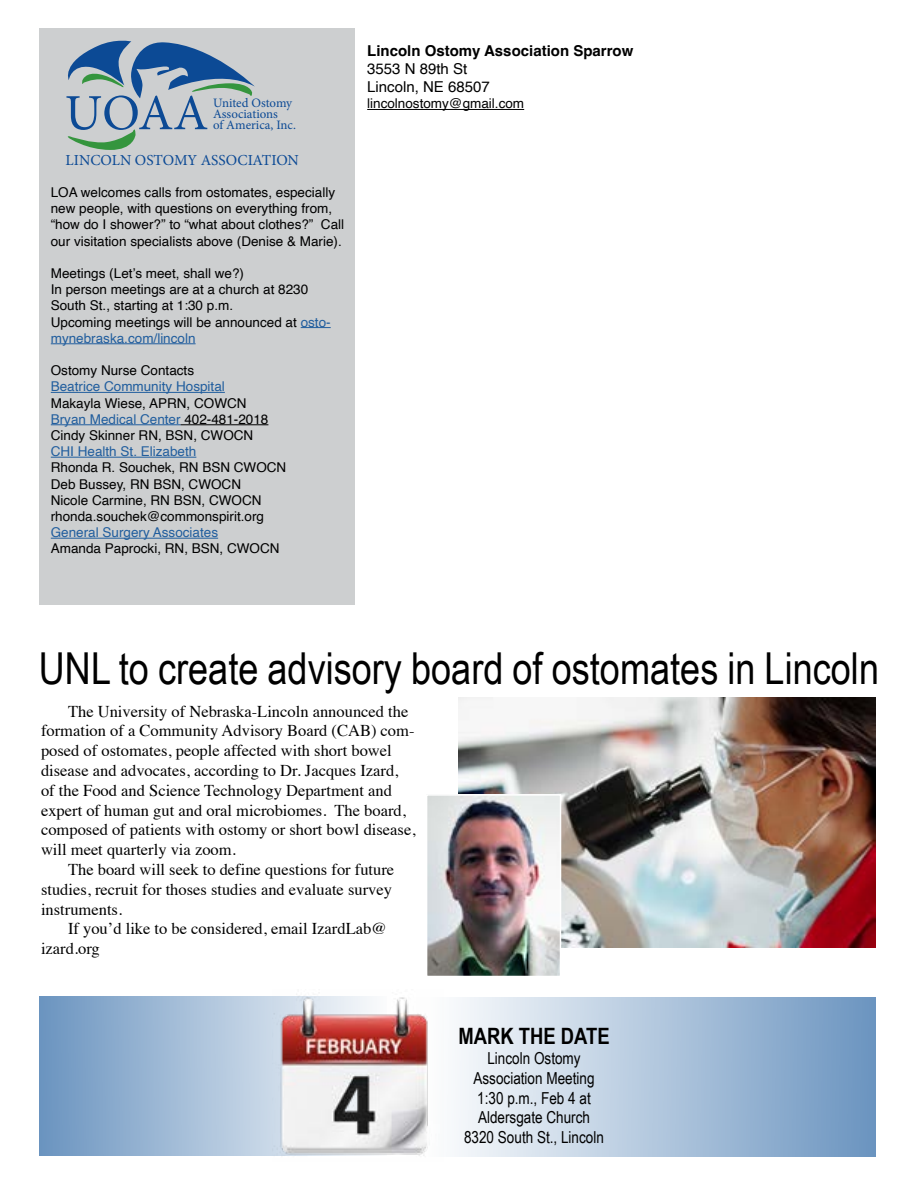
<style>
.page{position:relative;width:918px;height:1188px;background:#fff}
.page>*{position:absolute;margin:0;border:0;box-sizing:border-box;transform-origin:0 0}
.t1{font:50.7px "Minion Pro";color:#0c4a95}
.t2{font:44.1px "Arial Narrow";color:#000}
.t3{font:700 22.5px "Arial Narrow";color:#000}
.t4{font:16.5px/19.8px "Times";color:#000}
.t5{font:16.5px/19.8px "Arial Narrow";color:#000;text-align:center}
.t6{font:15.3px "Minion Pro";color:#0c4a95}
.t7{font:700 15px "Helvetica";color:#000}
.t8{font:15px/18px "Helvetica";color:#000}
.t9{font:13.5px/16.2px "Helvetica";color:#000}
.t10{font:13.5px "Helvetica";color:#215e9e}
.t11{font:12.9px/11.2px "Minion Pro";letter-spacing:-.005em;color:#0c4a95}
.s1{color:#215e9e}
</style>
<div class="page">
<div style="left:406px;top:997px;width:469px;height:160px;background:linear-gradient(to right,#fff,#6b94c0)"></div>
<svg style="left:39px;top:996px;width:233px;height:160px;background:#9ab6d3"></svg>
<img style="left:459px;top:698px;width:417px;height:249px">
<div style="left:39px;top:28px;width:315px;height:577px;background:#cdcfd0"></div>
<hr style="left:367px;top:109px;width:157px;height:1px;background:#000">
<svg style="left:67px;top:130px;width:68px;height:20px"></svg>
<svg style="left:68px;top:40px;width:187px;height:58px"></svg>
<img style="left:429px;top:797px;width:129px;height:177px">
<div style="left:426px;top:794px;width:135px;height:183px;border:2px solid #fff"></div>
<hr style="left:301px;top:327px;width:30px;height:1px;background:#215e9e">
<hr style="left:51px;top:343px;width:145px;height:1px;background:#215e9e">
<hr style="left:51px;top:392px;width:174px;height:1px;background:#215e9e">
<hr style="left:51px;top:424px;width:130px;height:1px;background:#215e9e">
<hr style="left:181px;top:424px;width:87px;height:1px;background:#000">
<hr style="left:51px;top:457px;width:145px;height:1px;background:#215e9e">
<hr style="left:51px;top:538px;width:167px;height:1px;background:#215e9e">
<img style="left:272px;top:996px;width:172px;height:161px">
<p class="t7" style="left:367px;top:42px;width:268px">Lincoln Ostomy Association Sparrow</p>
<p class="t8" style="left:367px;top:60px;width:124px">3553 N 89th St<br>Lincoln, NE 68507</p>
<h1 class="t1" style="left:65px;top:79px;width:145px">UOAA</h1>
<p class="t11" style="left:213px;top:97px;width:81px">United Ostomy</p>
<p class="t9" style="left:367px;top:96px;width:158px">lincolnostomy@gmail.com</p>
<p class="t11" style="left:213px;top:108px;width:84px">Associations<br>of America, Inc.</p>
<p class="t6" style="left:66px;top:150px;width:235px">LINCOLN OSTOMY ASSOCIATION</p>
<p class="t9" style="left:51px;top:185px;width:295px">LOA welcomes calls from ostomates, especially new people, with questions on everything from, “how do I shower?” to “what about clothes?” Call our visitation specialists above (Denise &amp; Marie).</p>
<p class="t9" style="left:51px;top:266px;width:281px">Meetings (Let’s meet, shall we?)<br>In person meetings are at a church at 8230<br>South St., starting at 1:30 p.m.<br>Upcoming meetings will be announced at <span class="s1">osto&shy;mynebraska.com/lincoln</span></p>
<p class="t9" style="left:51px;top:363px;width:145px">Ostomy Nurse Contacts</p>
<p class="t10" style="left:51px;top:376px;width:176px">Beatrice Community Hospital</p>
<p class="t9" style="left:51px;top:395px;width:219px">Makayla Wiese, APRN, COWCN<br><span class="s1">Bryan Medical Center</span> 402-481-2018<br>Cindy Skinner RN, BSN, CWOCN</p>
<p class="t10" style="left:51px;top:441px;width:147px">CHI Health St. Elizabeth</p>
<p class="t9" style="left:51px;top:460px;width:237px">Rhonda R. Souchek, RN BSN CWOCN<br>Deb Bussey, RN BSN, CWOCN<br>Nicole Carmine, RN BSN, CWOCN rhonda.souchek@commonspirit.org</p>
<p class="t10" style="left:51px;top:522px;width:169px">General Surgery Associates</p>
<p class="t9" style="left:51px;top:541px;width:230px">Amanda Paprocki, RN, BSN, CWOCN</p>
<h2 class="t2" style="left:39px;top:636px;width:842px">UNL to create advisory board of ostomates in Lincoln</h2>
<p class="t4" style="left:41px;top:700px;width:376px;text-indent:27px">The University of Nebraska-Lincoln announced the formation of a Community Advisory Board (CAB) com&shy;posed of ostomates, people affected with short bowel disease and advocates, according to Dr. Jacques Izard, of the Food and Science Technology Department and expert of human gut and oral microbiomes. The board, composed of patients with ostomy or short bowl disease, will meet quarterly via zoom.</p>
<p class="t4" style="left:41px;top:858px;width:355px;text-indent:27px">The board will seek to define questions for future studies, recruit for thoses studies and evaluate survey instruments.</p>
<p class="t4" style="left:41px;top:917px;width:347px;text-indent:27px">If you’d like to be considered, email IzardLab@ izard.org</p>
<h3 class="t3" style="left:458px;top:1019px;width:153px">MARK THE DATE</h3>
<p class="t5" style="left:464px;top:1048px;width:141px">Lincoln Ostomy<br>Association Meeting<br>1:30 p.m., Feb 4 at<br>Aldersgate Church<br>8320 South St., Lincoln</p>
</div>
